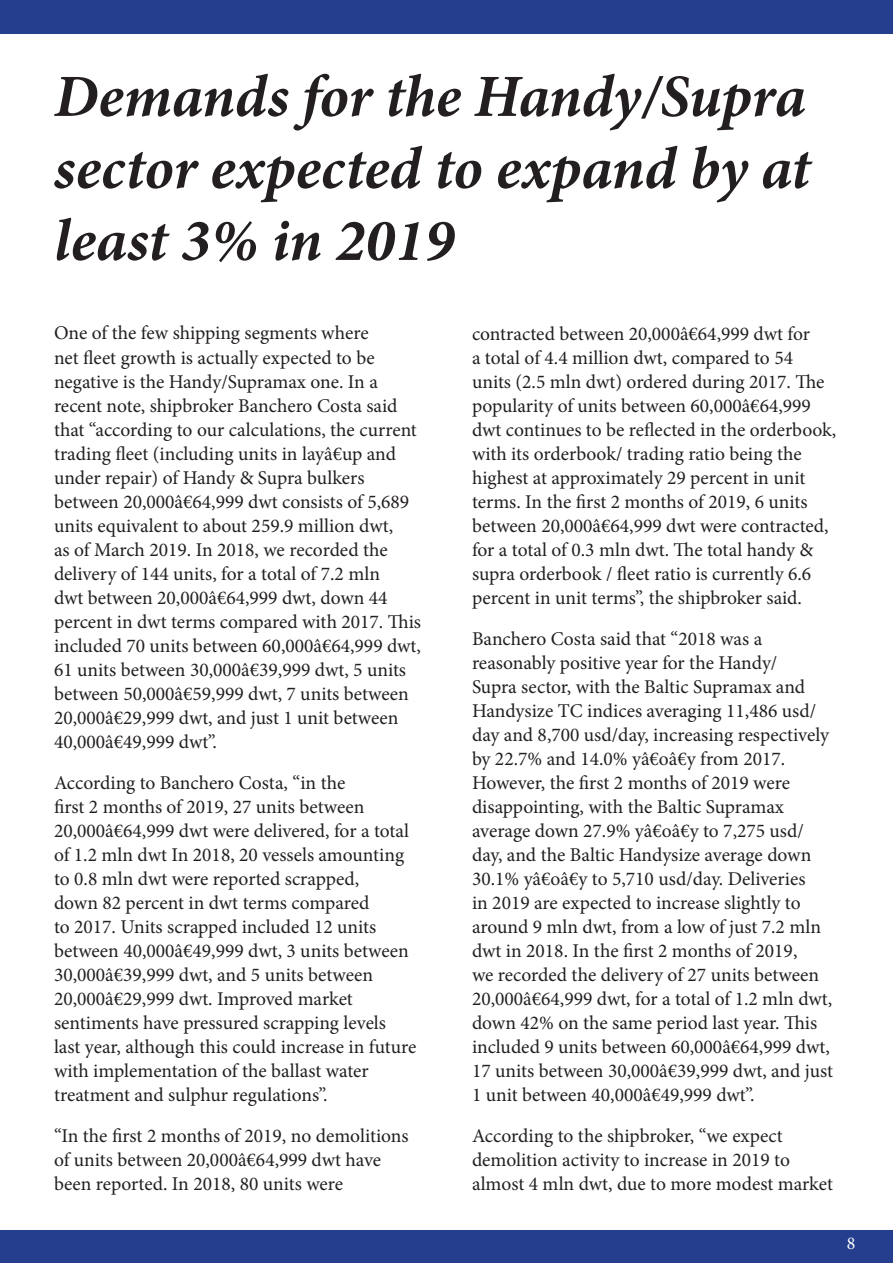
<style>
.page{position:relative;width:893px;height:1263px;background:#fff}
.page>*{position:absolute;margin:0;border:0;box-sizing:border-box;transform-origin:0 0}
.t1{font:italic 700 60px/72px "Minion Pro";letter-spacing:-.005em;color:#231f20;text-align:justify}
.t2{font:19.5px/24px "Minion Pro";color:#231f20}
.t3{font:18px "Minion Pro";color:#fff}
</style>
<div class="page">
<div style="left:0;top:0;width:893px;height:33px;background:#253f8e"></div>
<div style="left:0;top:1230px;width:893px;height:33px;background:#253f8e"></div>
<h1 class="t1" style="left:54px;top:60px;width:758px">Demands for the Handy/Supra sector expected to expand by at least 3% in 2019</h1>
<p class="t2" style="left:54px;top:321px;width:368px">One of the few shipping segments where<br>net fleet growth is actually expected to be negative is the Handy/Supramax one. In a recent note, shipbroker Banchero Costa said that “according to our calculations, the current trading fleet (including units in layâ€up and under repair) of Handy &amp; Supra bulkers between 20,000â€64,999 dwt consists of 5,689 units equivalent to about 259.9 million dwt,<br>as of March 2019. In 2018, we recorded the delivery of 144 units, for a total of 7.2 mln<br>dwt between 20,000â€64,999 dwt, down 44 percent in dwt terms compared with 2017. This included 70 units between 60,000â€64,999 dwt, 61 units between 30,000â€39,999 dwt, 5 units between 50,000â€59,999 dwt, 7 units between 20,000â€29,999 dwt, and just 1 unit between 40,000â€49,999 dwt”.</p>
<p class="t2" style="left:54px;top:770px;width:364px">According to Banchero Costa, “in the<br>first 2 months of 2019, 27 units between 20,000â€64,999 dwt were delivered, for a total of 1.2 mln dwt In 2018, 20 vessels amounting to 0.8 mln dwt were reported scrapped,<br>down 82 percent in dwt terms compared<br>to 2017. Units scrapped included 12 units between 40,000â€49,999 dwt, 3 units between 30,000â€39,999 dwt, and 5 units between 20,000â€29,999 dwt. Improved market sentiments have pressured scrapping levels last year, although this could increase in future with implementation of the ballast water treatment and sulphur regulations”.</p>
<p class="t2" style="left:54px;top:1123px;width:356px">“In the first 2 months of 2019, no demolitions of units between 20,000â€64,999 dwt have been reported. In 2018, 80 units were</p>
<p class="t2" style="left:472px;top:321px;width:366px">contracted between 20,000â€64,999 dwt for<br>a total of 4.4 million dwt, compared to 54 units (2.5 mln dwt) ordered during 2017. The popularity of units between 60,000â€64,999 dwt continues to be reflected in the orderbook, with its orderbook/ trading ratio being the highest at approximately 29 percent in unit terms. In the first 2 months of 2019, 6 units between 20,000â€64,999 dwt were contracted, for a total of 0.3 mln dwt. The total handy &amp; supra orderbook / fleet ratio is currently 6.6 percent in unit terms”, the shipbroker said.</p>
<p class="t2" style="left:472px;top:627px;width:362px">Banchero Costa said that “2018 was a reasonably positive year for the Handy/<br>Supra sector, with the Baltic Supramax and Handysize TC indices averaging 11,486 usd/ day and 8,700 usd/day, increasing respectively by 22.7% and 14.0% yâ€oâ€y from 2017.<br>However, the first 2 months of 2019 were disappointing, with the Baltic Supramax average down 27.9% yâ€oâ€y to 7,275 usd/ day, and the Baltic Handysize average down 30.1% yâ€oâ€y to 5,710 usd/day. Deliveries<br>in 2019 are expected to increase slightly to around 9 mln dwt, from a low of just 7.2 mln dwt in 2018. In the first 2 months of 2019,<br>we recorded the delivery of 27 units between 20,000â€64,999 dwt, for a total of 1.2 mln dwt, down 42% on the same period last year. This included 9 units between 60,000â€64,999 dwt, 17 units between 30,000â€39,999 dwt, and just 1 unit between 40,000â€49,999 dwt”.</p>
<p class="t2" style="left:472px;top:1124px;width:362px">According to the shipbroker, “we expect demolition activity to increase in 2019 to almost 4 mln dwt, due to more modest market</p>
<p class="t3" style="left:847px;top:1231px;width:10px">8</p>
</div>
